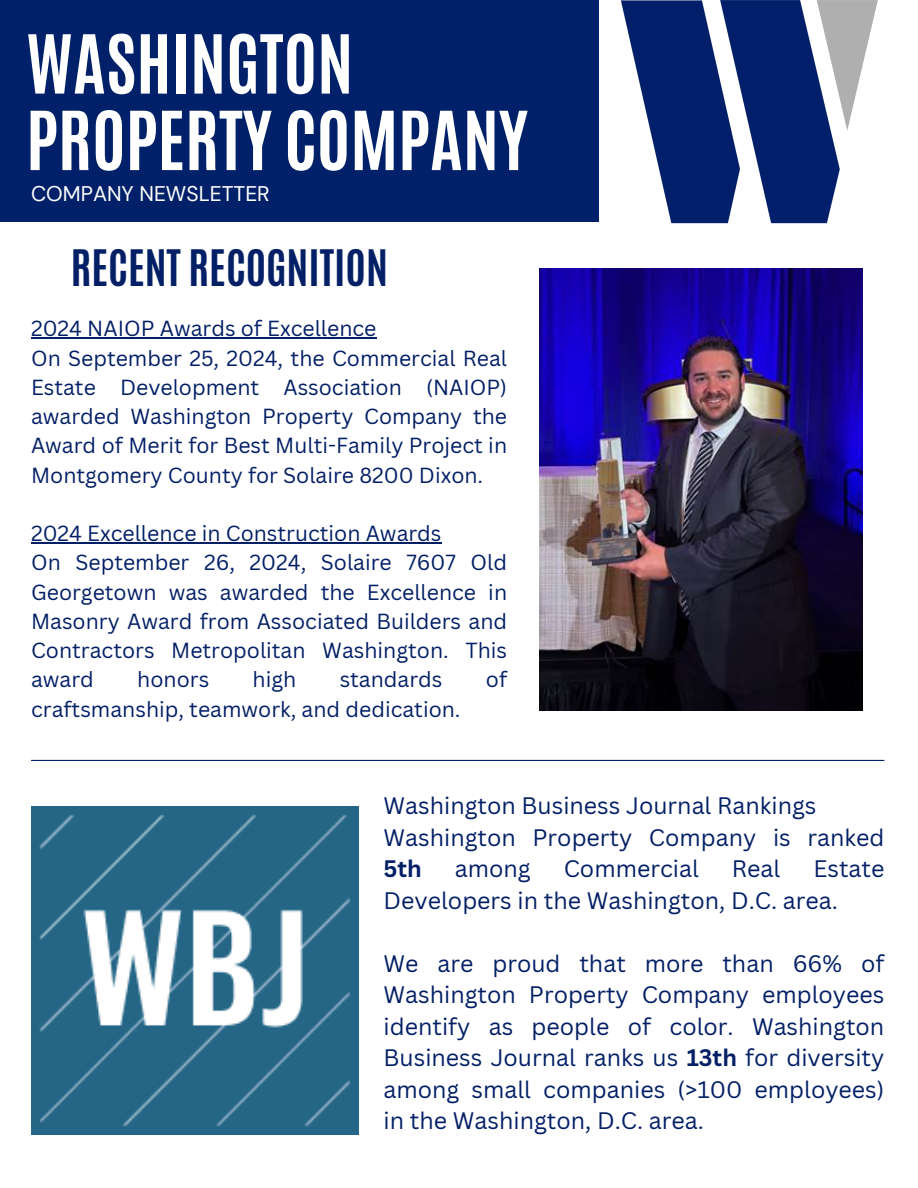
<style>
.page{position:relative;width:918px;height:1188px;background:#fff}
.page>*{position:absolute;margin:0;border:0;box-sizing:border-box;transform-origin:0 0}
.t1{font:700 69px/76.5px "Antonio";color:#fff}
.t2{font:700 42px "Antonio";color:#031f66}
.t3{font:23.25px/31.5px "Canva Sans";color:#031f66}
.t4{font:21.3px/29.2px "Canva Sans";color:#031f66;text-align:justify}
.t5{font:21.15px "DM Sans";color:#fff}
.s1{font-weight:700}
</style>
<div class="page">
<div style="left:0;top:0;width:598px;height:221px;background:#002169"></div>
<img style="left:539px;top:269px;width:323px;height:442px">
<img style="left:621px;top:0;width:257px;height:224px">
<hr style="left:31px;top:760px;width:853px;height:1px;background:#002169">
<img style="left:31px;top:807px;width:327px;height:327px">
<hr style="left:31px;top:338px;width:346px;height:1px;background:#031f66">
<hr style="left:31px;top:542px;width:411px;height:1px;background:#031f66">
<p class="t1" style="left:26px;top:26px;width:503px">WASHINGTON<br>PROPERTY COMPANY</p>
<p class="t5" style="left:31px;top:180px;width:240px">COMPANY NEWSLETTER</p>
<h2 class="t2" style="left:71px;top:238px;width:319px">RECENT RECOGNITION</h2>
<p class="t4" style="left:31px;top:314px;width:347px">2024 NAIOP Awards of Excellence</p>
<p class="t4" style="left:31px;top:343px;width:478px">On September 25, 2024, the Commercial Real Estate Development Association (NAIOP) awarded Washington Property Company the Award of Merit for Best Multi-Family Project in Montgomery County for Solaire 8200 Dixon.</p>
<p class="t4" style="left:31px;top:518px;width:412px">2024 Excellence in Construction Awards</p>
<p class="t4" style="left:31px;top:548px;width:478px">On September 26, 2024, Solaire 7607 Old Georgetown was awarded the Excellence in Masonry Award from Associated Builders and Contractors Metropolitan Washington. This award</p>
<p class="t4" style="left:137px;top:665px;width:74px">honors</p>
<p class="t4" style="left:253px;top:665px;width:45px">high</p>
<p class="t4" style="left:340px;top:665px;width:104px">standards</p>
<p class="t4" style="left:486px;top:665px;width:23px">of</p>
<p class="t4" style="left:31px;top:694px;width:431px">craftsmanship, teamwork, and dedication.</p>
<p class="t3" style="left:384px;top:790px;width:434px">Washington Business Journal Rankings</p>
<p class="t3" style="left:384px;top:821px;width:502px">Washington Property Company is ranked<br><span class="s1">5th</span></p>
<p class="t3" style="left:455px;top:853px;width:77px">among</p>
<p class="t3" style="left:564px;top:853px;width:137px">Commercial</p>
<p class="t3" style="left:732px;top:853px;width:50px">Real</p>
<p class="t3" style="left:384px;top:853px;width:502px;text-indent:430px">Estate<br>Developers in the Washington, D.C. area.</p>
<p class="t3" style="left:384px;top:947px;width:502px;text-align:justify">We are proud that more than 66% of Washington Property Company employees identify as people of color. Washington Business Journal ranks us <span class="s1">13th</span> for diversity among small companies (&gt;100 employees) in the Washington, D.C. area.</p>
</div>
